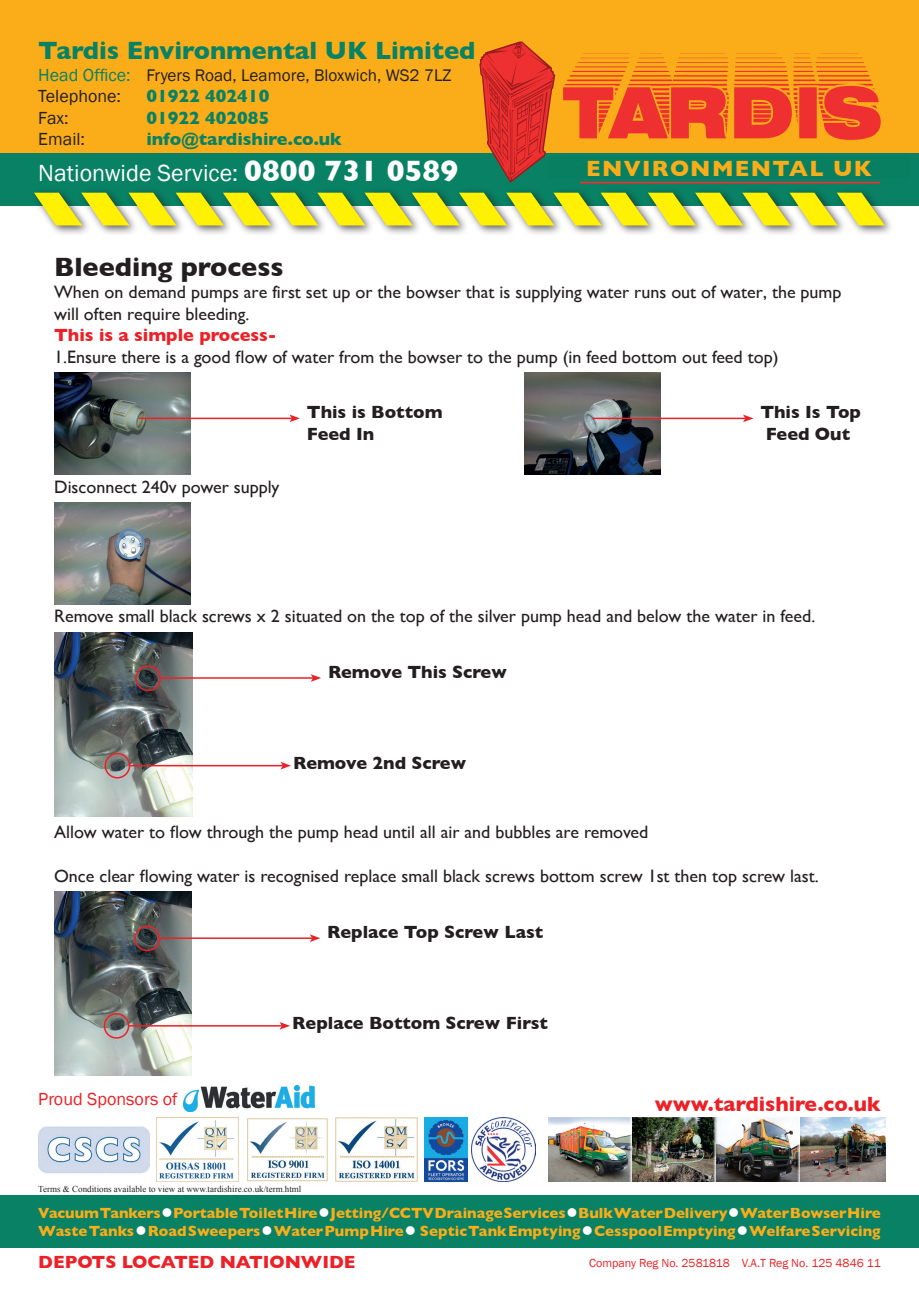
<style>
.page{position:relative;width:919px;height:1289px;background:#fff}
.page>*{position:absolute;margin:0;border:0;box-sizing:border-box;transform-origin:0 0}
.t1{font:700 27px "Gill Sans";color:#231f20}
.t2{font:700 25.5px "Gill Sans";color:#088164}
.t3{font:24px "Franklin Gothic";color:#fff}
.t4{font:700 22.5px "Gill Sans";letter-spacing:.06em;color:#faad19}
.t5{font:700 21px "Gill Sans";color:#ec2127}
.t6{font:18px/21.6px "Gill Sans";color:#231f20}
.t7{font:700 18px/21.6px "Gill Sans";color:#231f20}
.t8{font:700 18px "Gill Sans";color:#ec2127}
.t9{font:700 18px "Gill Sans";color:#088164}
.t10{font:18px "Franklin Gothic";color:#231f20}
.t11{font:18px "Franklin Gothic";color:#ec2127}
.t12{font:17.25px "Franklin Gothic";color:#231f20}
.t13{font:700 15px/18px "Gill Sans";letter-spacing:-.005em;color:#faad19}
.t14{font:12px "Franklin Gothic";color:#ec2127}
.t15{font:9px "Times New Roman";color:#231f20}
.s1{font-size:18px;color:#088164}
.s2{font-family:"Gill Sans";font-weight:700;font-size:30px}
.s3{color:#fff}
</style>
<div class="page">
<div style="left:0;top:0;width:918px;height:160px;background:#faad19"></div>
<div style="left:0;top:154px;width:918px;height:52px;background:#088164"></div>
<div style="left:30px;top:187px;width:864px;height:49px;background:#231f20;opacity:.75"></div>
<svg style="left:34px;top:193px;width:850px;height:32px"></svg>
<svg style="left:563px;top:53px;width:317px;height:87px"></svg>
<hr style="left:580px;top:182px;width:300px;height:1px;background:#ee3030">
<svg style="left:479px;top:42px;width:76px;height:141px"></svg>
<div style="left:548px;top:157px;width:361px;height:22px;background:#087f61"></div>
<div style="left:0;top:1195px;width:918px;height:52px;background:#088164"></div>
<img style="left:548px;top:1117px;width:337px;height:64px">
<img style="left:425px;top:1117px;width:42px;height:64px">
<img style="left:335px;top:1117px;width:82px;height:64px">
<img style="left:247px;top:1118px;width:81px;height:63px">
<img style="left:156px;top:1117px;width:83px;height:64px">
<img style="left:472px;top:1117px;width:64px;height:64px">
<img style="left:38px;top:1126px;width:111px;height:48px">
<img style="left:183px;top:1085px;width:131px;height:26px">
<img style="left:54px;top:502px;width:136px;height:102px">
<img style="left:54px;top:632px;width:138px;height:184px">
<img style="left:54px;top:372px;width:136px;height:102px">
<img style="left:524px;top:372px;width:136px;height:102px">
<img style="left:54px;top:891px;width:138px;height:184px">
<div style="left:104px;top:752px;width:26px;height:26px;border:2px solid #ec2127;border-radius:50%"></div>
<div style="left:135px;top:665px;width:26px;height:26px;border:2px solid #ec2127;border-radius:50%"></div>
<hr style="left:160px;top:677px;width:153px;height:1px;background:#ec2127">
<svg style="left:311px;top:674px;width:10px;height:8px"></svg>
<hr style="left:130px;top:765px;width:153px;height:1px;background:#ec2127">
<svg style="left:280px;top:762px;width:11px;height:7px"></svg>
<div style="left:104px;top:1012px;width:25px;height:26px;border:2px solid #ec2127;border-radius:50%"></div>
<div style="left:134px;top:925px;width:26px;height:26px;border:2px solid #ec2127;border-radius:50%"></div>
<hr style="left:159px;top:937px;width:153px;height:1px;background:#ec2127">
<svg style="left:310px;top:934px;width:10px;height:8px"></svg>
<hr style="left:129px;top:1025px;width:153px;height:1px;background:#ec2127">
<svg style="left:279px;top:1022px;width:11px;height:7px"></svg>
<hr style="left:139px;top:417px;width:153px;height:2px;background:#ec2127">
<svg style="left:289px;top:414px;width:11px;height:8px"></svg>
<hr style="left:592px;top:417px;width:153px;height:2px;background:#ec2127">
<svg style="left:743px;top:414px;width:10px;height:8px"></svg>
<h2 class="t2" style="left:38px;top:30px;width:438px">Tardis Environmental UK Limited</h2>
<p class="t12" style="left:38px;top:64px;width:415px"><span class="s1">Head Office:</span> Fryers Road, Leamore, Bloxwich, WS2 7LZ</p>
<p class="t10" style="left:38px;top:85px;width:84px">Telephone:</p>
<p class="t9" style="left:146px;top:82px;width:124px">01922 402410</p>
<p class="t10" style="left:38px;top:107px;width:32px">Fax:</p>
<p class="t9" style="left:146px;top:103px;width:124px">01922 402085</p>
<p class="t10" style="left:38px;top:128px;width:48px">Email:</p>
<p class="t9" style="left:146px;top:125px;width:197px">info@tardishire.co.uk</p>
<h3 class="t3" style="left:38px;top:158px;width:421px">Nationwide Service: <span class="s2">0800 731 0589</span></h3>
<p class="t4" style="left:586px;top:150px;width:287px">ENVIRONMENTAL UK</p>
<h1 class="t1" style="left:54px;top:246px;width:231px">Bleeding process</h1>
<p class="t6" style="left:54px;top:281px;width:788px">When on demand pumps are first set up or the bowser that is supplying water runs out of water, the pump will often require bleeding.</p>
<p class="t8" style="left:54px;top:321px;width:224px">This is a simple process-</p>
<p class="t6" style="left:54px;top:346px;width:725px">1.Ensure there is a good flow of water from the bowser to the pump (in feed bottom out feed top)</p>
<p class="t6" style="left:54px;top:475px;width:227px">Disconnect 240v power supply</p>
<p class="t7" style="left:307px;top:401px;width:137px">This is Bottom<br>Feed In</p>
<p class="t7" style="left:760px;top:401px;width:102px">This Is Top<br>Feed Out</p>
<p class="t6" style="left:54px;top:605px;width:762px">Remove small black screws x 2 situated on the top of the silver pump head and below the water in feed.</p>
<p class="t7" style="left:328px;top:660px;width:180px">Remove This Screw</p>
<p class="t7" style="left:293px;top:752px;width:174px">Remove 2nd Screw</p>
<p class="t6" style="left:54px;top:821px;width:595px">Allow water to flow through the pump head until all air and bubbles are removed</p>
<p class="t6" style="left:54px;top:864px;width:765px">Once clear flowing water is recognised replace small black screws bottom screw 1st then top screw last.</p>
<p class="t7" style="left:327px;top:920px;width:217px">Replace Top Screw Last</p>
<p class="t11" style="left:38px;top:1087px;width:141px">Proud Sponsors of</p>
<p class="t7" style="left:292px;top:1012px;width:257px">Replace Bottom Screw First</p>
<p class="t15" style="left:38px;top:1182px;width:264px">Terms &amp; Conditions available to view at www.tardishire.co.uk/term.html</p>
<p class="t5" style="left:655px;top:1086px;width:227px">www.tardishire.co.uk</p>
<p class="t13" style="left:38px;top:1203px;width:843px">Vacuum Tankers<span class="s3">●</span>Portable Toilet Hire<span class="s3">●</span>Jetting/CCTV Drainage Services<span class="s3">●</span>Bulk WaterDelivery <span class="s3">●</span>Water Bowser Hire<br>Waste Tanks<span class="s3">●</span>Road Sweepers<span class="s3">●</span>Water Pump Hire <span class="s3">●</span> Septic Tank Emptying <span class="s3">●</span>Cesspool Emptying <span class="s3">●</span> Welfare Servicing</p>
<p class="t8" style="left:38px;top:1247px;width:319px">DEPOTS LOCATED NATIONWIDE</p>
<p class="t14" style="left:589px;top:1254px;width:293px">Company Reg No. 2581818 V.A.T Reg No. 125 4846 11</p>
</div>
